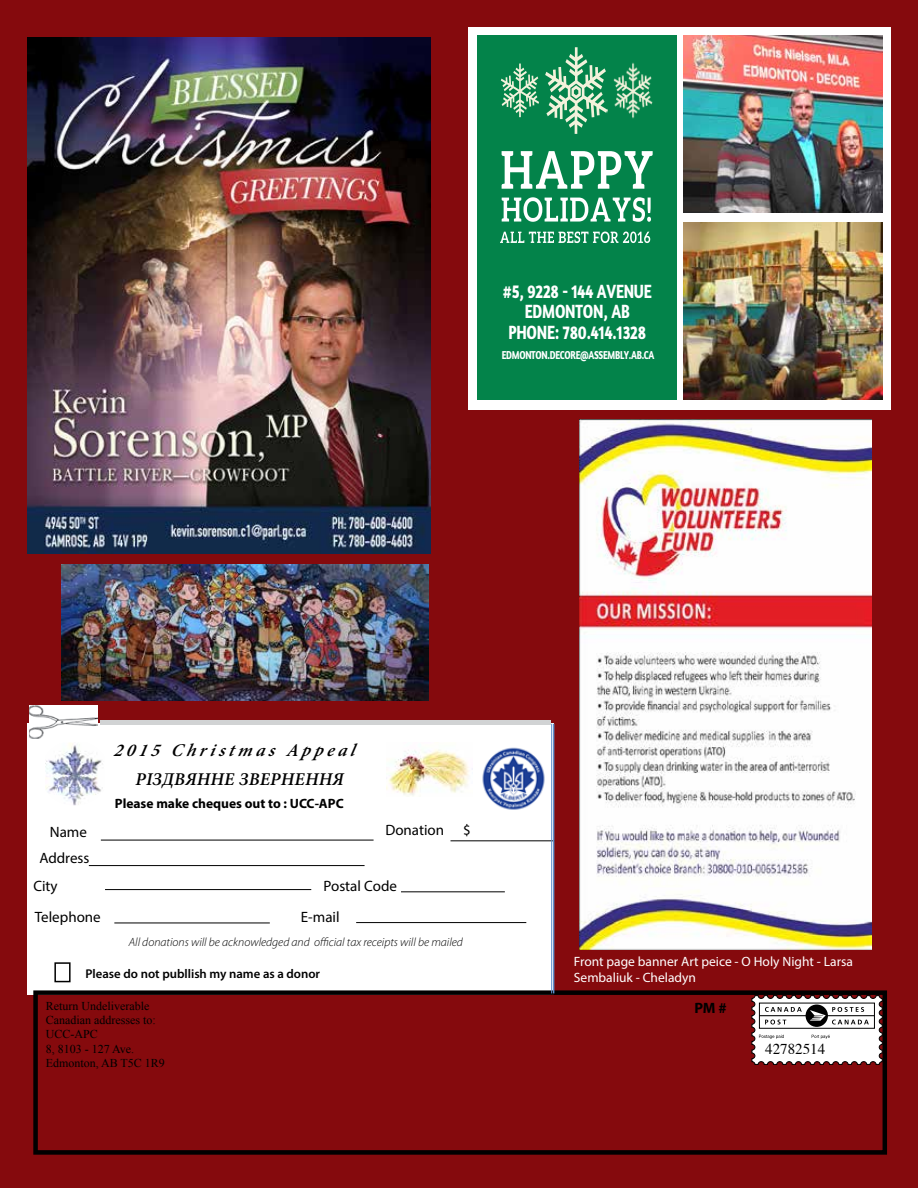
<style>
.page{position:relative;width:918px;height:1188px;background:#850a0d}
.page>*{position:absolute;margin:0;border:0;box-sizing:border-box;transform-origin:0 0}
.t1{font:700 19.5px/20.4px "Amaranth";letter-spacing:-.015em;color:#fff;text-align:center;scale:.78 1}
.t2{font:italic 600 18px/29.2px "Minion Pro";letter-spacing:.01em;color:#000;text-align:center}
.t3{font:15px "Myriad Pro";color:#000}
.t4{font:15px "Times";color:#000}
.t5{font:700 15px "Myriad Pro";color:#000}
.t6{font:13.5px/16.2px "Myriad Pro";color:#fff}
.t7{font:700 13.5px "Myriad Pro";color:#000}
.t8{font:600 12.75px "Myriad Pro";color:#000}
.t9{font:12px/14.4px "Times New Roman";color:#000}
.t10{font:italic 300 12px "Myriad Pro";color:#000}
.t11{font:700 11.7px "Amaranth";letter-spacing:-.035em;color:#fff;scale:.78 1}
</style>
<div class="page">
<div style="left:27px;top:724px;width:526px;height:271px;background:#fff"></div>
<svg style="left:751px;top:995px;width:131px;height:70px;background:#cfc8c9"></svg>
<div style="left:33px;top:990px;width:854px;height:165px;border:4px solid #000"></div>
<img style="left:27px;top:38px;width:404px;height:515px">
<div style="left:469px;top:27px;width:422px;height:383px;background:#fff"></div>
<div style="left:477px;top:35px;width:199px;height:364px;background:#03834a"></div>
<img style="left:684px;top:35px;width:199px;height:177px">
<img style="left:684px;top:222px;width:199px;height:177px">
<svg style="left:502px;top:151px;width:151px;height:38px"></svg>
<svg style="left:502px;top:197px;width:149px;height:25px"></svg>
<svg style="left:607px;top:62px;width:46px;height:57px"></svg>
<svg style="left:501px;top:64px;width:38px;height:53px"></svg>
<svg style="left:545px;top:47px;width:62px;height:87px"></svg>
<svg style="left:500px;top:232px;width:150px;height:11px"></svg>
<div style="left:100px;top:720px;width:451px;height:5px;background:#d1d3d4"></div>
<img style="left:30px;top:705px;width:67px;height:34px">
<img style="left:482px;top:747px;width:63px;height:63px">
<hr style="left:101px;top:840px;width:273px;height:1px;background:#000">
<hr style="left:356px;top:922px;width:170px;height:1px;background:#000">
<hr style="left:105px;top:889px;width:206px;height:1px;background:#000">
<hr style="left:114px;top:923px;width:156px;height:1px;background:#000">
<hr style="left:89px;top:865px;width:276px;height:1px;background:#000">
<div style="left:54px;top:962px;width:17px;height:20px;background:#fff;border:2px solid #000"></div>
<hr style="left:401px;top:891px;width:104px;height:1px;background:#000">
<hr style="left:451px;top:840px;width:103px;height:1px;background:#000">
<img style="left:45px;top:743px;width:58px;height:62px">
<img style="left:386px;top:749px;width:83px;height:47px">
<hr style="left:553px;top:724px;width:1px;height:269px;background:#6190cb">
<hr style="left:551px;top:724px;width:1px;height:269px;background:#6190cb">
<img style="left:579px;top:419px;width:293px;height:531px">
<img style="left:62px;top:564px;width:367px;height:136px">
<h1 class="t1" style="left:503px;top:280px;width:192px">#5, 9228 - 144 AVENUE<br>EDMONTON, AB<br>PHONE: 780.414.1328</h1>
<p class="t11" style="left:502px;top:347px;width:197px">EDMONTON.DECORE@ASSEMBLY.AB.CA</p>
<h2 class="t2" style="left:113px;top:735px;width:249px">2015 Christmas Appeal<br>РІЗДВЯННЕ ЗВЕРНЕННЯ</h2>
<p class="t3" style="left:50px;top:822px;width:39px">Name</p>
<p class="t3" style="left:39px;top:849px;width:52px">Address</p>
<p class="t7" style="left:115px;top:795px;width:230px">Please make cheques out to : UCC-APC</p>
<p class="t3" style="left:385px;top:821px;width:60px">Donation</p>
<p class="t3" style="left:463px;top:821px;width:9px">$</p>
<p class="t3" style="left:33px;top:877px;width:26px">City</p>
<p class="t3" style="left:324px;top:877px;width:75px">Postal Code</p>
<p class="t3" style="left:35px;top:908px;width:67px">Telephone</p>
<p class="t3" style="left:301px;top:908px;width:40px">E-mail</p>
<p class="t10" style="left:129px;top:936px;width:336px">All donations will be acknowledged and official tax receipts will be mailed</p>
<p class="t8" style="left:86px;top:966px;width:236px">Please do not publlish my name as a donor</p>
<p class="t9" style="left:46px;top:998px;width:121px">Return Undeliverable<br>Canadian addresses to:<br>UCC-APC<br>8, 8103 - 127 Ave.<br>Edmonton, AB T5C 1R9</p>
<p class="t6" style="left:574px;top:953px;width:281px">Front page banner Art peice - O Holy Night - Larsa<br>Sembaliuk - Cheladyn</p>
<p class="t5" style="left:694px;top:998px;width:34px">PM #</p>
<p class="t4" style="left:765px;top:1035px;width:61px">42782514</p>
</div>
